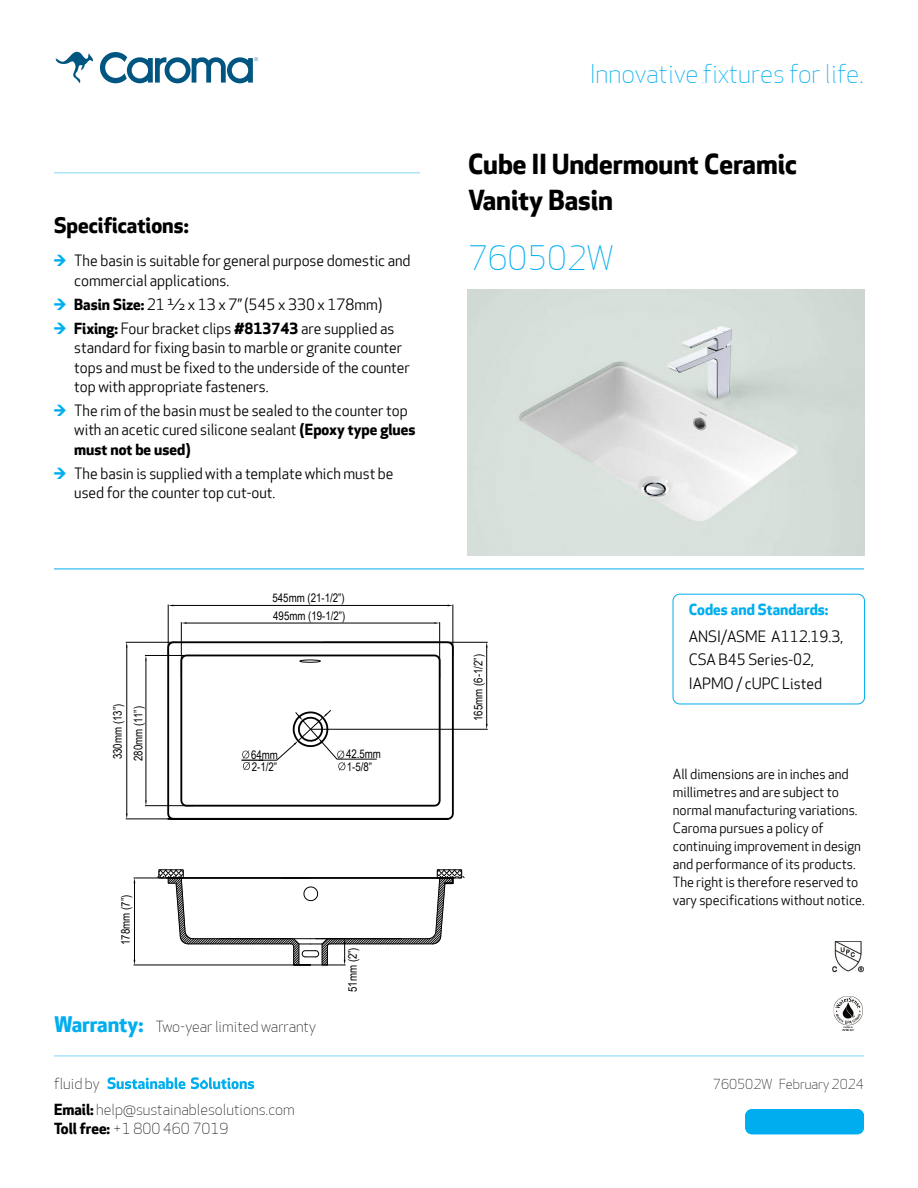
<style>
.page{position:relative;width:918px;height:1188px;background:#fff}
.page>*{position:absolute;margin:0;border:0;box-sizing:border-box;transform-origin:0 0}
.t1{font:300 33px "Apex New";color:#00aeef}
.t2{font:700 27px/36px "Apex New";color:#000}
.t3{font:300 25.5px "Apex New";color:#00aeef}
.t4{font:700 21px "Apex New";color:#000}
.t5{font:15px/19.5px "Apex New";color:#000}
.t6{font:300 15px/26.2px "Apex New";color:#000}
.t7{font:700 15px "Apex New";color:#00aeef}
.t8{font:13.5px/18px "Apex New";color:#000}
.t9{font:300 13.5px "Apex New";color:#000}
.t10{font:11.85px/17.7px "Arial Narrow";color:#000}
.s1{font-weight:700;color:#00aeef}
.s2{font-weight:700}
.s3{font-weight:700;font-size:21px;color:#00aeef}
</style>
<div class="page">
<svg style="left:100px;top:52px;width:158px;height:32px"></svg>
<svg style="left:56px;top:52px;width:37px;height:31px"></svg>
<hr style="left:54px;top:1056px;width:810px;height:1px;background:#00aeef">
<hr style="left:54px;top:173px;width:366px;height:1px;background:#00aeef">
<svg style="left:108px;top:1077px;width:146px;height:12px"></svg>
<div style="left:745px;top:1109px;width:119px;height:25px;background:#00aeef;border-radius:7px"></div>
<img style="left:468px;top:290px;width:397px;height:265px">
<svg style="left:166px;top:640px;width:289px;height:180px"></svg>
<hr style="left:126px;top:642px;width:50px;height:1px;background:#000">
<hr style="left:126px;top:818px;width:47px;height:1px;background:#000">
<hr style="left:126px;top:648px;width:1px;height:166px;background:#000">
<hr style="left:323px;top:642px;width:164px;height:1px;background:#000">
<hr style="left:311px;top:729px;width:176px;height:1px;background:#000">
<hr style="left:486px;top:648px;width:1px;height:76px;background:#000">
<hr style="left:134px;top:878px;width:34px;height:1px;background:#000">
<hr style="left:134px;top:965px;width:159px;height:1px;background:#000">
<hr style="left:134px;top:883px;width:1px;height:77px;background:#000">
<hr style="left:168px;top:605px;width:1px;height:51px;background:#000">
<hr style="left:452px;top:605px;width:1px;height:51px;background:#000">
<hr style="left:173px;top:605px;width:275px;height:1px;background:#000">
<svg style="left:156px;top:869px;width:309px;height:97px"></svg>
<hr style="left:181px;top:622px;width:1px;height:56px;background:#000">
<hr style="left:439px;top:622px;width:1px;height:56px;background:#000">
<hr style="left:187px;top:623px;width:247px;height:1px;background:#000">
<svg style="left:181px;top:622px;width:6px;height:2px"></svg>
<svg style="left:434px;top:622px;width:6px;height:2px"></svg>
<hr style="left:145px;top:655px;width:49px;height:1px;background:#000">
<hr style="left:145px;top:805px;width:49px;height:1px;background:#000">
<hr style="left:145px;top:661px;width:1px;height:139px;background:#000">
<svg style="left:145px;top:800px;width:2px;height:6px"></svg>
<svg style="left:179px;top:653px;width:263px;height:155px"></svg>
<hr style="left:54px;top:569px;width:810px;height:1px;background:#00aeef">
<div style="left:673px;top:594px;width:192px;height:110px;border:1px solid #00aeef;border-radius:7px"></div>
<img style="left:833px;top:941px;width:30px;height:31px">
<img style="left:834px;top:997px;width:28px;height:33px">
<h3 class="t4" style="left:54px;top:213px;width:136px">Specifications:</h3>
<p class="t5" style="left:74px;top:252px;width:338px;text-indent:-20px"><span class="s1">→</span> The basin is suitable for general purpose domestic and commercial applications.</p>
<p class="t5" style="left:54px;top:295px;width:330px"><span class="s1">→</span> <span class="s2">Basin Size:</span> 21 1/2 x 13 x 7” (545 x 330 x 178mm)</p>
<p class="t5" style="left:74px;top:319px;width:337px;text-indent:-20px"><span class="s1">→</span> <span class="s2">Fixing:</span> Four bracket clips <span class="s2">#813743</span> are supplied as standard for fixing basin to marble or granite counter tops and must be fixed to the underside of the counter top with appropriate fasteners.</p>
<p class="t5" style="left:74px;top:401px;width:343px;text-indent:-20px"><span class="s1">→</span> The rim of the basin must be sealed to the counter top with an acetic cured silicone sealant <span class="s2">(Epoxy type glues must not be used)</span></p>
<p class="t5" style="left:74px;top:464px;width:321px;text-indent:-20px"><span class="s1">→</span> The basin is supplied with a template which must be used for the counter top cut-out.</p>
<p class="t10" style="left:107px;top:761px;width:58px;line-height:20.7px;rotate:-90deg">330mm (13”)<br>280mm (11”)</p>
<p class="t10" style="left:116px;top:945px;width:52px;rotate:-90deg">178mm (7”)</p>
<p class="t10" style="left:272px;top:589px;width:74px">545mm (21-1/2”)<br>495mm (19-1/2”)</p>
<p class="t10" style="left:251px;top:748px;width:28px;line-height:11.9px">64mm<br>2-1/2”</p>
<p class="t10" style="left:346px;top:747px;width:37px;line-height:12.9px">42.5mm<br>1-5/8”</p>
<p class="t10" style="left:343px;top:992px;width:46px;rotate:-90deg">51mm (2”)</p>
<p class="t6" style="left:54px;top:1014px;width:264px"><span class="s3">Warranty:</span> Two-year limited warranty</p>
<p class="t6" style="left:54px;top:1071px;width:242px">fluid by<br><span class="s2">Email:</span> help@sustainablesolutions.com</p>
<p class="t6" style="left:54px;top:1116px;width:176px"><span class="s2">Toll free:</span> +1 800 460 7019</p>
<h3 class="t3" style="left:590px;top:60px;width:275px">Innovative fixtures for life.</h3>
<h2 class="t2" style="left:468px;top:147px;width:331px">Cube II Undermount Ceramic<br>Vanity Basin</h2>
<h1 class="t1" style="left:468px;top:240px;width:147px">760502W</h1>
<p class="t10" style="left:469px;top:721px;width:68px;rotate:-90deg">165mm (6-1/2”)</p>
<p class="t7" style="left:689px;top:601px;width:141px">Codes and Standards:</p>
<p class="t5" style="left:689px;top:625px;width:156px;line-height:23.9px">ANSI/ASME A112.19.3,<br>CSA B45 Series-02,<br>IAPMO / cUPC Listed</p>
<p class="t8" style="left:673px;top:766px;width:193px">All dimensions are in inches and millimetres and are subject to normal manufacturing variations.<br>Caroma pursues a policy of continuing improvement in design and performance of its products.<br>The right is therefore reserved to vary specifications without notice.</p>
<p class="t9" style="left:713px;top:1076px;width:153px">760502W February 2024</p>
</div>
